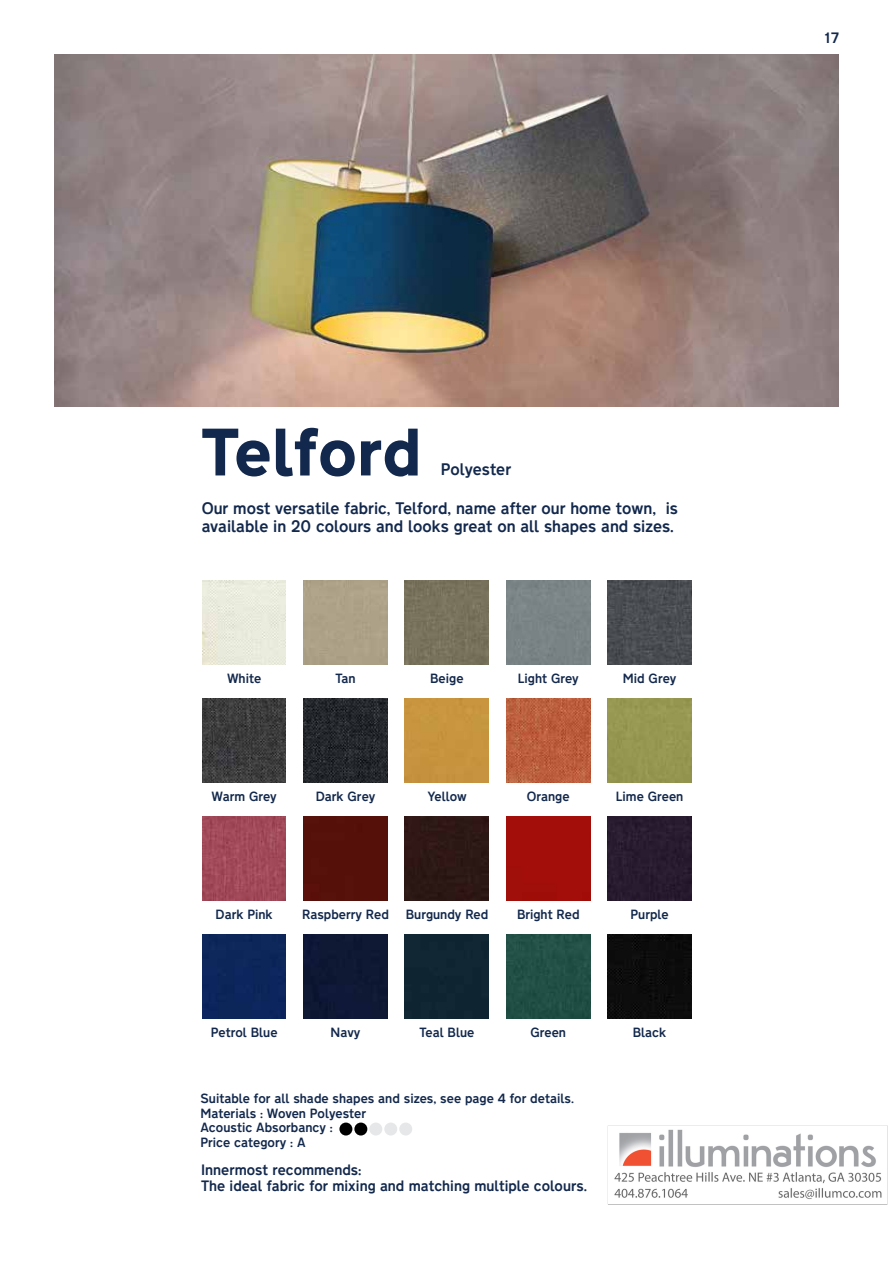
<style>
.page{position:relative;width:893px;height:1263px;background:#fff}
.page>*{position:absolute;margin:0;border:0;box-sizing:border-box;transform-origin:0 0}
.t1{font:800 60px "Transport New";color:#12284c}
.t2{font:500 15px/18px "Transport New";color:#12284c}
.t3{font:500 13.5px/16.2px "Transport New";color:#12284c}
.t4{font:500 12px/14.4px "Transport New";color:#12284c}
</style>
<div class="page">
<img style="left:54px;top:54px;width:834px;height:1151px">
<p class="t3" style="left:824px;top:29px;width:16px">17</p>
<h1 class="t1" style="left:201px;top:405px;width:222px">Telford</h1>
<p class="t2" style="left:441px;top:460px;width:72px">Polyester</p>
<p class="t2" style="left:202px;top:498px;width:478px">Our most versatile fabric, Telford, name after our home town, is available in 20 colours and looks great on all shapes and sizes.</p>
<p class="t4" style="left:227px;top:670px;width:36px">White</p>
<p class="t4" style="left:335px;top:670px;width:22px">Tan</p>
<p class="t4" style="left:430px;top:670px;width:35px">Beige</p>
<p class="t4" style="left:518px;top:670px;width:62px">Light Grey</p>
<p class="t4" style="left:623px;top:670px;width:55px">Mid Grey</p>
<p class="t4" style="left:212px;top:788px;width:67px">Warm Grey</p>
<p class="t4" style="left:316px;top:788px;width:61px">Dark Grey</p>
<p class="t4" style="left:427px;top:788px;width:41px">Yellow</p>
<p class="t4" style="left:527px;top:788px;width:44px">Orange</p>
<p class="t4" style="left:616px;top:788px;width:69px">Lime Green</p>
<p class="t4" style="left:216px;top:906px;width:59px">Dark Pink</p>
<p class="t4" style="left:302px;top:906px;width:88px">Raspberry Red</p>
<p class="t4" style="left:406px;top:906px;width:84px">Burgundy Red</p>
<p class="t4" style="left:517px;top:906px;width:64px">Bright Red</p>
<p class="t4" style="left:630px;top:906px;width:40px">Purple</p>
<p class="t4" style="left:211px;top:1024px;width:68px">Petrol Blue</p>
<p class="t4" style="left:331px;top:1024px;width:31px">Navy</p>
<p class="t4" style="left:419px;top:1024px;width:57px">Teal Blue</p>
<p class="t4" style="left:530px;top:1024px;width:37px">Green</p>
<p class="t4" style="left:200px;top:1091px;width:375px">Suitable for all shade shapes and sizes, see page 4 for details.<br>Materials : Woven Polyester<br>Acoustic Absorbancy :<br>Price category : A</p>
<p class="t3" style="left:201px;top:1161px;width:387px">Innermost recommends:<br>The ideal fabric for mixing and matching multiple colours.</p>
<p class="t4" style="left:633px;top:1024px;width:35px">Black</p>
</div>
